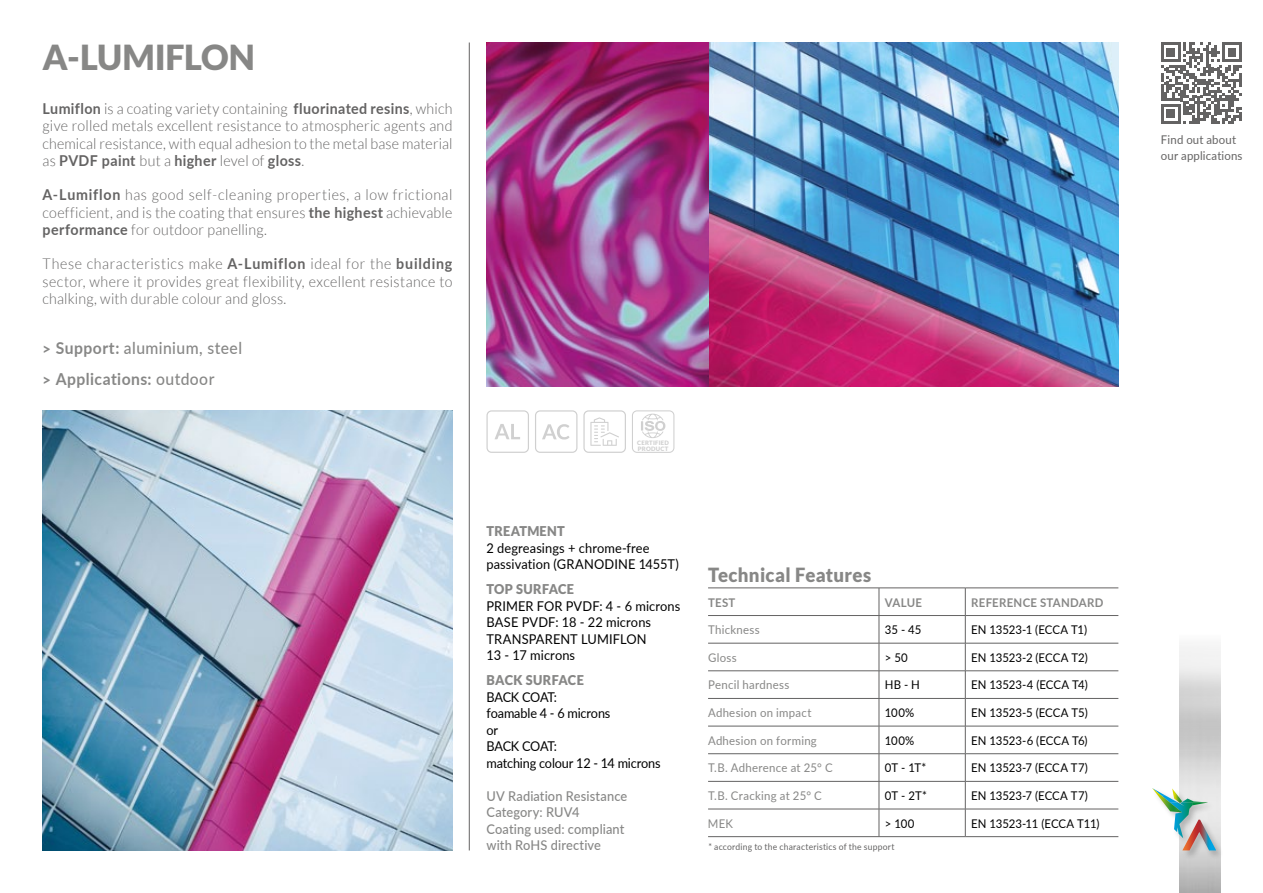
<style>
.page{position:relative;width:1263px;height:893px;background:#fff}
.page>*{position:absolute;margin:0;border:0;box-sizing:border-box;transform-origin:0 0}
.t1{font:900 34.5px "Lato";letter-spacing:-.005em;color:#878786}
.t2{font:900 19.5px "Lato";letter-spacing:.015em;color:#878786;scale:.95 1}
.t3{font:700 16.5px/31px "Lato";letter-spacing:.025em;color:#878786;scale:.95 1}
.t4{font:300 15px/17.2px "Lato";letter-spacing:.015em;color:#646363;text-align:justify;scale:.95 1}
.t5{font:13.5px/16.5px "Lato";letter-spacing:.005em;color:#000;scale:.95 1}
.t6{font:500 13.5px/16.5px "Lato";letter-spacing:.01em;color:#878786;scale:.95 1}
.t7{font:13.5px/16.5px "Lato";letter-spacing:-.015em;color:#000;scale:.94 1}
.t8{font:900 13.5px "Lato";letter-spacing:.02em;color:#878786;scale:.95 1}
.t9{font:12px "Lato";color:#000;scale:.95 1}
.t10{font:12px "Lato";letter-spacing:.025em;color:#878786;scale:.95 1}
.t11{font:12px/16.5px "Lato";letter-spacing:.015em;color:#646363;scale:.95 1}
.t12{font:700 12px "Lato";letter-spacing:.025em;color:#878786;scale:.95 1}
.t13{font:9px "Lato";letter-spacing:.025em;color:#646363;scale:.95 1}
.t14{font:900 6px/6px "Lato";letter-spacing:.045em;color:#d0d0d0}
.s1{font-weight:700}
.s2{font-weight:500}
</style>
<div class="page">
<img style="left:43px;top:410px;width:409px;height:440px">
<img style="left:708px;top:43px;width:410px;height:343px">
<img style="left:486px;top:43px;width:222px;height:343px">
<div style="left:632px;top:410px;width:42px;height:43px;border:1px solid #d0d0d0;border-radius:5px"></div>
<div style="left:583px;top:410px;width:43px;height:43px;border:1px solid #d0d0d0;border-radius:5px"></div>
<svg style="left:590px;top:417px;width:29px;height:29px"></svg>
<div style="left:486px;top:410px;width:43px;height:43px;border:1px solid #d0d0d0;border-radius:5px"></div>
<svg style="left:495px;top:424px;width:25px;height:15px"></svg>
<div style="left:535px;top:410px;width:42px;height:43px;border:1px solid #d0d0d0;border-radius:5px"></div>
<svg style="left:542px;top:424px;width:28px;height:15px"></svg>
<svg style="left:641px;top:414px;width:24px;height:24px"></svg>
<svg style="left:880px;top:589px;width:238px;height:247px"></svg>
<hr style="left:708px;top:588px;width:171px;height:1px;background:#646363">
<hr style="left:879px;top:588px;width:86px;height:1px;background:#646363">
<hr style="left:965px;top:588px;width:153px;height:1px;background:#646363">
<hr style="left:708px;top:615px;width:171px;height:1px;background:#646363">
<hr style="left:879px;top:615px;width:86px;height:1px;background:#646363">
<hr style="left:965px;top:615px;width:153px;height:1px;background:#646363">
<hr style="left:708px;top:643px;width:171px;height:1px;background:#646363">
<hr style="left:879px;top:643px;width:86px;height:1px;background:#646363">
<hr style="left:965px;top:643px;width:153px;height:1px;background:#646363">
<hr style="left:708px;top:670px;width:171px;height:1px;background:#646363">
<hr style="left:879px;top:670px;width:86px;height:1px;background:#646363">
<hr style="left:965px;top:670px;width:153px;height:1px;background:#646363">
<hr style="left:708px;top:698px;width:171px;height:1px;background:#646363">
<hr style="left:879px;top:698px;width:86px;height:1px;background:#646363">
<hr style="left:965px;top:698px;width:153px;height:1px;background:#646363">
<hr style="left:708px;top:726px;width:171px;height:1px;background:#646363">
<hr style="left:879px;top:726px;width:86px;height:1px;background:#646363">
<hr style="left:965px;top:726px;width:153px;height:1px;background:#646363">
<hr style="left:708px;top:753px;width:171px;height:1px;background:#646363">
<hr style="left:879px;top:753px;width:86px;height:1px;background:#646363">
<hr style="left:965px;top:753px;width:153px;height:1px;background:#646363">
<hr style="left:708px;top:781px;width:171px;height:1px;background:#646363">
<hr style="left:879px;top:781px;width:86px;height:1px;background:#646363">
<hr style="left:965px;top:781px;width:153px;height:1px;background:#646363">
<hr style="left:708px;top:809px;width:171px;height:1px;background:#646363">
<hr style="left:879px;top:809px;width:86px;height:1px;background:#646363">
<svg style="left:879px;top:588px;width:1px;height:248px"></svg>
<hr style="left:965px;top:809px;width:153px;height:1px;background:#646363">
<svg style="left:965px;top:588px;width:1px;height:248px"></svg>
<hr style="left:708px;top:836px;width:171px;height:1px;background:#646363">
<hr style="left:879px;top:836px;width:86px;height:1px;background:#646363">
<hr style="left:965px;top:836px;width:153px;height:1px;background:#646363">
<svg style="left:1161px;top:43px;width:81px;height:81px"></svg>
<div style="left:1151px;top:787px;width:73px;height:72px;background:#000;opacity:.23"></div>
<img style="left:1182px;top:820px;width:34px;height:30px">
<img style="left:1182px;top:795px;width:25px;height:7px">
<img style="left:1170px;top:802px;width:22px;height:22px">
<img style="left:1192px;top:802px;width:16px;height:4px">
<img style="left:1174px;top:824px;width:9px;height:14px">
<img style="left:1152px;top:788px;width:30px;height:24px">
<img style="left:1172px;top:788px;width:10px;height:15px">
<hr style="left:469px;top:43px;width:1px;height:807px;background:#646363">
<h1 class="t1" style="left:43px;top:38px;width:214px">A-LUMIFLON</h1>
<p class="t4" style="left:43px;top:101px;width:433px"><span class="s1">Lumiflon</span> is a coating variety containing <span class="s1">fluorinated resins</span>, which give rolled metals excellent resistance to atmospheric agents and chemical resistance, with equal adhesion to the metal base material as <span class="s1">PVDF paint</span> but a <span class="s1">higher</span> level of <span class="s1">gloss</span>.</p>
<p class="t4" style="left:43px;top:188px;width:433px"><span class="s1">A-Lumiflon</span> has good self-cleaning properties, a low frictional coefficient, and is the coating that ensures <span class="s1">the highest</span> achievable <span class="s1">performance</span> for outdoor panelling.</p>
<p class="t4" style="left:43px;top:257px;width:433px">These characteristics make <span class="s1">A-Lumiflon</span> ideal for the <span class="s1">building </span>sector, where it provides great flexibility, excellent resistance to chalking, with durable colour and gloss.</p>
<p class="t3" style="left:43px;top:332px;width:212px">&gt; Support: <span class="s2">aluminium, steel </span>&gt; Applications: <span class="s2">outdoor</span></p>
<p class="t14" style="left:637px;top:440px;width:33px">CERTIFIED<br>PRODUCT</p>
<p class="t8" style="left:486px;top:524px;width:84px">TREATMENT</p>
<p class="t5" style="left:486px;top:541px;width:204px">2 degreasings + chrome-free passivation (GRANODINE 1455T)</p>
<p class="t8" style="left:486px;top:582px;width:94px">TOP SURFACE</p>
<p class="t5" style="left:486px;top:599px;width:206px">PRIMER FOR PVDF: 4 - 6 microns<br>BASE PVDF: 18 - 22 microns<br>TRANSPARENT LUMIFLON<br>13 - 17 microns</p>
<p class="t8" style="left:486px;top:673px;width:104px">BACK SURFACE</p>
<p class="t7" style="left:486px;top:690px;width:187px">BACK COAT:<br>foamable 4 - 6 microns<br>or<br>BACK COAT:<br>matching colour 12 - 14 microns</p>
<p class="t6" style="left:486px;top:789px;width:150px">UV Radiation Resistance<br>Category: RUV4<br>Coating used: compliant with RoHS directive</p>
<h2 class="t2" style="left:708px;top:564px;width:173px">Technical Features</h2>
<p class="t12" style="left:708px;top:595px;width:30px">TEST</p>
<p class="t12" style="left:885px;top:595px;width:41px">VALUE</p>
<p class="t12" style="left:971px;top:595px;width:141px">REFERENCE STANDARD</p>
<p class="t10" style="left:708px;top:625px;width:56px">Thickness</p>
<p class="t9" style="left:885px;top:625px;width:40px">35 - 45</p>
<p class="t9" style="left:971px;top:625px;width:123px">EN 13523-1 (ECCA T1)</p>
<p class="t10" style="left:708px;top:652px;width:32px">Gloss</p>
<p class="t9" style="left:885px;top:652px;width:26px">&gt; 50</p>
<p class="t9" style="left:971px;top:652px;width:124px">EN 13523-2 (ECCA T2)</p>
<p class="t10" style="left:708px;top:680px;width:87px">Pencil hardness</p>
<p class="t9" style="left:885px;top:680px;width:38px">HB - H</p>
<p class="t9" style="left:971px;top:680px;width:124px">EN 13523-4 (ECCA T4)</p>
<p class="t10" style="left:708px;top:708px;width:111px">Adhesion on impact</p>
<p class="t9" style="left:885px;top:708px;width:33px">100%</p>
<p class="t9" style="left:971px;top:708px;width:124px">EN 13523-5 (ECCA T5)</p>
<p class="t10" style="left:708px;top:735px;width:116px">Adhesion on forming</p>
<p class="t9" style="left:885px;top:735px;width:33px">100%</p>
<p class="t9" style="left:971px;top:735px;width:124px">EN 13523-6 (ECCA T6)</p>
<p class="t10" style="left:708px;top:763px;width:133px">T.B. Adherence at 25° C</p>
<p class="t9" style="left:885px;top:763px;width:45px">0T - 1T*</p>
<p class="t9" style="left:971px;top:763px;width:124px">EN 13523-7 (ECCA T7)</p>
<p class="t10" style="left:708px;top:791px;width:121px">T.B. Cracking at 25° C</p>
<p class="t9" style="left:885px;top:791px;width:46px">0T - 2T*</p>
<p class="t9" style="left:971px;top:791px;width:124px">EN 13523-7 (ECCA T7)</p>
<p class="t10" style="left:708px;top:818px;width:28px">MEK</p>
<p class="t9" style="left:885px;top:818px;width:33px">&gt; 100</p>
<p class="t9" style="left:971px;top:818px;width:137px">EN 13523-11 (ECCA T11)</p>
<p class="t13" style="left:708px;top:843px;width:197px">* according to the characteristics of the support</p>
<p class="t11" style="left:1161px;top:132px;width:87px">Find out about our applications</p>
</div>
